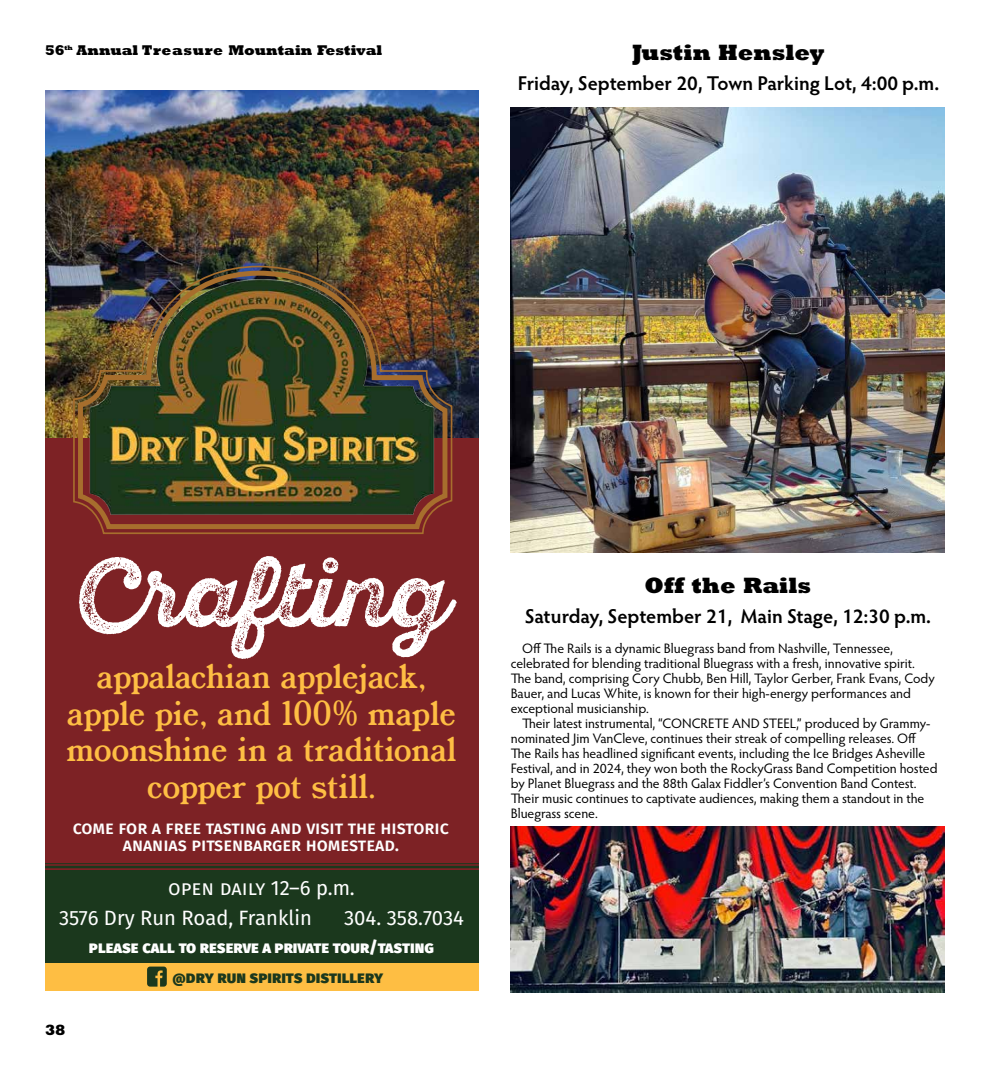
<style>
.page{position:relative;width:990px;height:1080px;background:#fff}
.page>*{position:absolute;margin:0;border:0;box-sizing:border-box;transform-origin:0 0}
.t1{font:92.88px "Sant Elia Rough Alt Bold Thr DMO";color:#fff}
.t2{font:31px/36.8px "Bookman JF Pro";color:#febe44;text-align:center}
.t3{font:800 22.5px "Rockwell Std";color:#000}
.t4{font:20.75px/30.1px "Fira Sans";color:#fff}
.t5{font:600 20px "Hypatia Sans Pro";color:#000}
.t6{font:500 18.38px/16.6px "Fira Sans";color:#fff;text-align:center}
.t7{font:800 16.62px/30px "Fira Sans";color:#fff}
.t8{font:800 15px "Rockwell Std";color:#000}
.t9{font:800 14.38px "Rockwell Std";color:#000}
.t10{font:13.75px/15px "Hypatia Sans Pro";color:#000}
.t11{font:800 6.75px "Rockwell Std";color:#000}
.s1{font-size:13.38px;color:#1b381d}
.s2{color:#1b381d}
</style>
<div class="page">
<div style="left:45px;top:957px;width:433px;height:34px;background:#febe43"></div>
<div style="left:45px;top:417px;width:433px;height:523px;background:#7d2225"></div>
<div style="left:45px;top:870px;width:433px;height:93px;background:#1b381d"></div>
<img style="left:45px;top:91px;width:433px;height:347px">
<svg style="left:72px;top:265px;width:382px;height:269px"></svg>
<img style="left:76px;top:268px;width:375px;height:264px">
<img style="left:83px;top:247px;width:357px;height:273px">
<hr style="left:45px;top:863px;width:433px;height:1px;background:#1b381d">
<hr style="left:45px;top:866px;width:433px;height:2px;background:#1b381d">
<svg style="left:147px;top:967px;width:20px;height:20px"></svg>
<img style="left:511px;top:107px;width:434px;height:446px">
<img style="left:511px;top:827px;width:434px;height:166px">
<p class="t9" style="left:45px;top:41px;width:339px">56 Annual Treasure Mountain Festival</p>
<p class="t11" style="left:64px;top:43px;width:10px">th</p>
<h3 class="t3" style="left:632px;top:39px;width:194px">Justin Hensley</h3>
<h3 class="t5" style="left:518px;top:70px;width:423px">Friday, September 20, Town Parking Lot, 4:00 p.m.</h3>
<h1 class="t1" style="left:75px;top:540px;width:374px">Crafting</h1>
<h2 class="t2" style="left:66px;top:659px;width:392px">appalachian applejack, apple pie, and 100% maple moonshine in a traditional copper pot still.</h2>
<h3 class="t6" style="left:73px;top:818px;width:378px">come for a free tasting and visit the historic ananias pitsenbarger homestead.</h3>
<h3 class="t4" style="left:59px;top:872px;width:297px;text-indent:109px">open daily 12–6 p.m.<br>3576 Dry Run Road, Franklin</h3>
<h3 class="t4" style="left:344px;top:903px;width:121px">304. 358.7034</h3>
<p class="t7" style="left:173px;top:932px;width:263px;text-indent:-84px">please call to reserve a private tour/tasting <span class="s1">@</span><span class="s2">dry run spirits distillery</span></p>
<p class="t8" style="left:45px;top:1020px;width:22px">38</p>
<h3 class="t3" style="left:644px;top:571px;width:169px">Off the Rails</h3>
<h3 class="t5" style="left:525px;top:602px;width:408px">Saturday, September 21, Main Stage, 12:30 p.m.</h3>
<p class="t10" style="left:511px;top:640px;width:425px;text-indent:11px">Off The Rails is a dynamic Bluegrass band from Nashville, Tennessee, celebrated for blending traditional Bluegrass with a fresh, innovative spirit.<br>The band, comprising Cory Chubb, Ben Hill, Taylor Gerber, Frank Evans, Cody Bauer, and Lucas White, is known for their high-energy performances and exceptional musicianship.</p>
<p class="t10" style="left:511px;top:715px;width:428px;text-indent:11px">Their latest instrumental, “CONCRETE AND STEEL,” produced by Grammy&shy;nominated Jim VanCleve, continues their streak of compelling releases. Off The Rails has headlined significant events, including the Ice Bridges Asheville Festival, and in 2024, they won both the RockyGrass Band Competition hosted by Planet Bluegrass and the 88th Galax Fiddler’s Convention Band Contest.<br>Their music continues to captivate audiences, making them a standout in the Bluegrass scene.</p>
</div>
